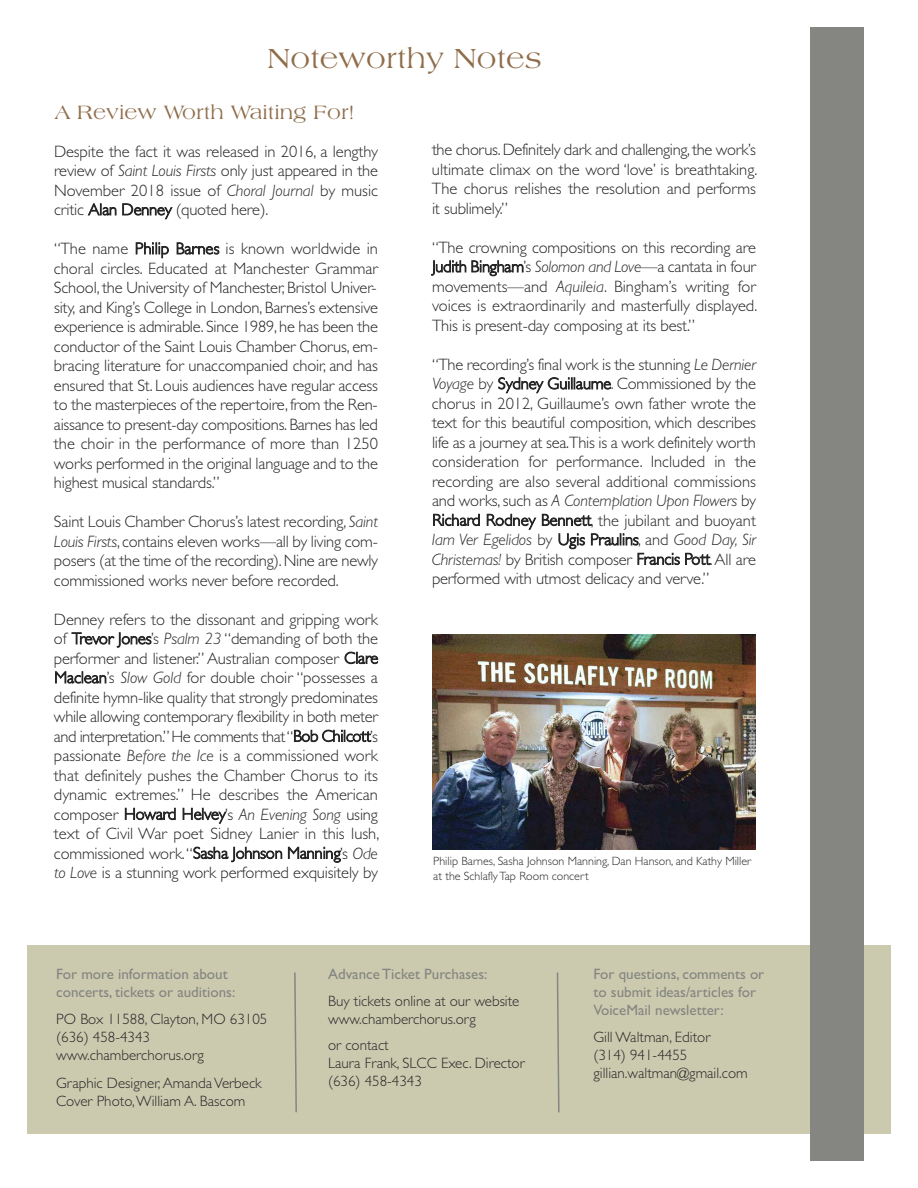
<style>
.page{position:relative;width:918px;height:1188px;background:#fff}
.page>*{position:absolute;margin:0;border:0;box-sizing:border-box;transform-origin:0 0}
.t1{font:30px "Amphion";color:#8f6d4a}
.t2{font:21px "Amphion";color:#8f6d4a}
.t3{font:300 16.5px/19.5px "Gill Sans";letter-spacing:-.01em;color:#272627;text-align:justify}
.t4{font:300 15px/18px "Gill Sans";color:#272627}
.t5{font:15px/18px "Gill Sans";color:#858581}
.t6{font:300 12px/15px "Gill Sans";color:#272627}
.s1{font-style:italic}
</style>
<div class="page">
<div style="left:27px;top:945px;width:864px;height:189px;background:#cbcaaf"></div>
<div style="left:810px;top:27px;width:54px;height:1134px;background:#858581"></div>
<svg style="left:294px;top:972px;width:3px;height:141px"></svg>
<svg style="left:556px;top:972px;width:4px;height:141px"></svg>
<img style="left:432px;top:634px;width:323px;height:215px">
<h1 class="t1" style="left:268px;top:40px;width:276px">Noteworthy Notes</h1>
<p class="t2" style="left:54px;top:99px;width:302px">A Review Worth Waiting For!</p>
<p class="t3" style="left:54px;top:141px;width:326px">Despite the fact it was released in 2016, a lengthy review of <span class="s1">Saint Louis Firsts</span> only just appeared in the November 2018 issue of <span class="s1">Choral Journal</span> by music critic Alan Denney (quoted here).</p>
<p class="t3" style="left:54px;top:239px;width:326px">“The name Philip Barnes is known worldwide in choral circles. Educated at Manchester Grammar School, the University of Manchester, Bristol Univer&shy;sity, and King’s College in London, Barnes’s extensive experience is admirable. Since 1989, he has been the conductor of the Saint Louis Chamber Chorus, em&shy;bracing literature for unaccompanied choir, and has ensured that St. Louis audiences have regular access to the masterpieces of the repertoire, from the Ren&shy;aissance to present-day compositions.Barnes has led the choir in the performance of more than 1250 works performed in the original language and to the highest musical standards.”</p>
<p class="t3" style="left:54px;top:512px;width:326px">Saint Louis Chamber Chorus’s latest recording, <span class="s1">Saint Louis Firsts</span>, contains eleven works—all by living com&shy;posers (at the time of the recording).Nine are newly commissioned works never before recorded.</p>
<p class="t3" style="left:54px;top:609px;width:327px">Denney refers to the dissonant and gripping work of Trevor Jones’s <span class="s1">Psalm 23</span> “demanding of both the performer and listener.” Australian composer Clare Maclean’s <span class="s1">Slow Gold</span> for double choir “possesses a definite hymn-like quality that strongly predominates while allowing contemporary flexibility in both meter and interpretation.”He comments that“Bob Chilcott’s passionate <span class="s1">Before the Ice</span> is a commissioned work that definitely pushes the Chamber Chorus to its dynamic extremes.” He describes the American composer Howard Helvey’s <span class="s1">An Evening Song</span> using text of Civil War poet Sidney Lanier in this lush, commissioned work.“Sasha Johnson Manning’s <span class="s1">Ode to Love</span> is a stunning work performed exquisitely by</p>
<p class="t3" style="left:432px;top:140px;width:327px">the chorus.Definitely dark and challenging,the work’s ultimate climax on the word ‘love’ is breathtaking.<br>The chorus relishes the resolution and performs it sublimely.”</p>
<p class="t3" style="left:432px;top:237px;width:327px">“The crowning compositions on this recording are Judith Bingham’s <span class="s1">Solomon and Love</span>—a cantata in four movements—and <span class="s1">Aquileia</span>. Bingham’s writing for voices is extraordinarily and masterfully displayed.<br>This is present-day composing at its best.”</p>
<p class="t3" style="left:432px;top:354px;width:326px">“The recording’s final work is the stunning <span class="s1">Le Dernier Voyage</span> by Sydney Guillaume. Commissioned by the chorus in 2012, Guillaume’s own father wrote the text for this beautiful composition, which describes life as a journey at sea.This is a work definitely worth consideration for performance. Included in the recording are also several additional commissions and works, such as <span class="s1">A Contemplation Upon Flowers</span> by Richard Rodney Bennett, the jubilant and buoyant <span class="s1">Iam Ver Egelidos</span> by Ugis Praulins, and <span class="s1">Good Day, Sir Christemas!</span> by British composer Francis Pott.All are performed with utmost delicacy and verve.”</p>
<p class="t6" style="left:433px;top:854px;width:319px">Philip Barnes, Sasha Johnson Manning, Dan Hanson, and Kathy Miller at the SchlaflyTap Room concert</p>
<p class="t5" style="left:56px;top:965px;width:181px">For more information about concerts, tickets or auditions:</p>
<p class="t4" style="left:56px;top:1010px;width:213px">PO Box 11588, Clayton, MO 63105 (636) 458-4343 www.chamberchorus.org</p>
<p class="t4" style="left:56px;top:1074px;width:207px">Graphic Designer,AmandaVerbeck<br>Cover Photo,William A. Bascom</p>
<p class="t5" style="left:328px;top:965px;width:161px">Advance Ticket Purchases:</p>
<p class="t4" style="left:328px;top:992px;width:193px">Buy tickets online at our website www.chamberchorus.org</p>
<p class="t4" style="left:328px;top:1036px;width:198px">or contact<br>Laura Frank, SLCC Exec. Director (636) 458-4343</p>
<p class="t5" style="left:594px;top:965px;width:172px">For questions, comments or to submit ideas/articles for<br>VoiceMail newsletter:</p>
<p class="t4" style="left:594px;top:1028px;width:156px">Gill Waltman, Editor<br>(314) 941-4455 gillian.waltman@gmail.com</p>
</div>
